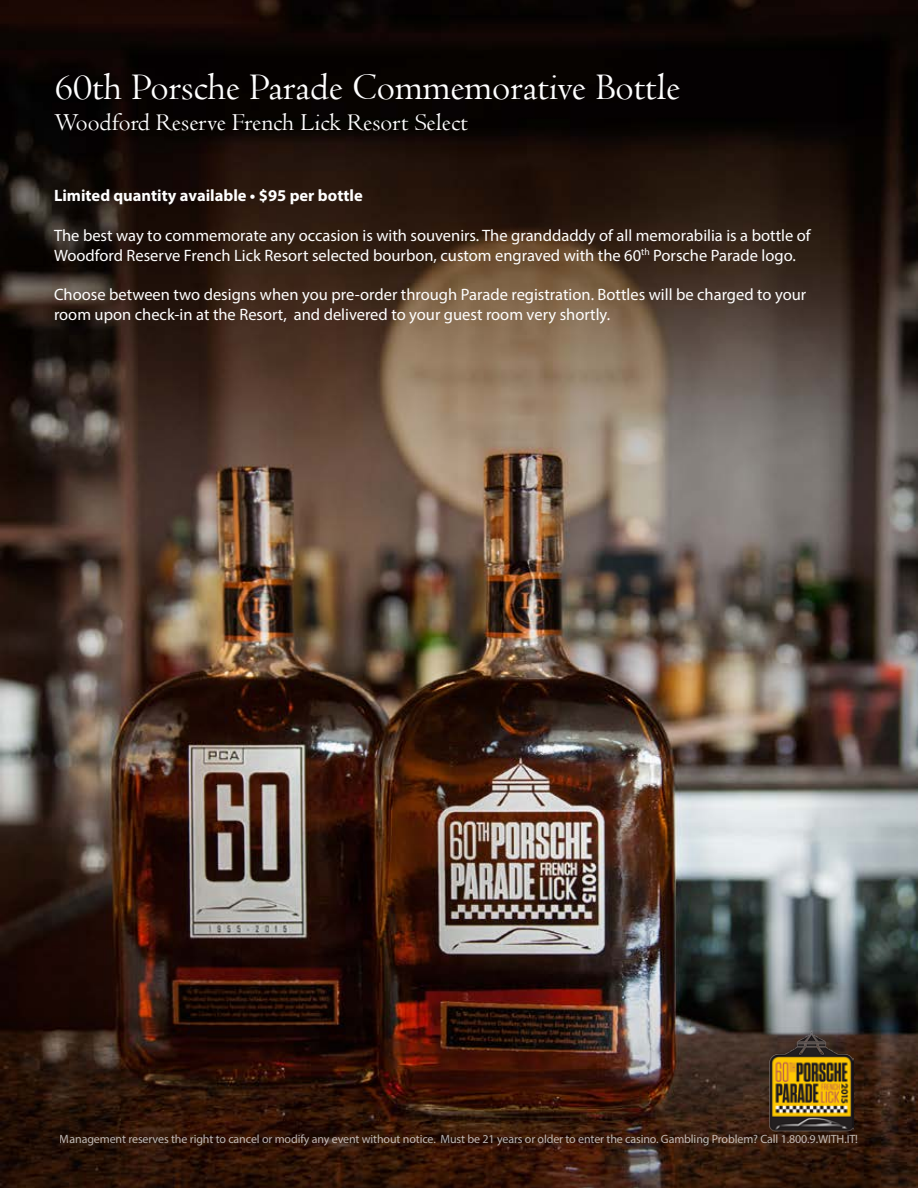
<style>
.page{position:relative;width:918px;height:1188px;background:#fff}
.page>*{position:absolute;margin:0;border:0;box-sizing:border-box;transform-origin:0 0}
.t1{font:39px "Centaur";color:#fff}
.t2{font:25.35px "Centaur";color:#fff}
.t3{font:16.5px/19.8px "Myriad Pro";color:#fff}
.t4{font:700 16.5px "Myriad Pro";color:#fff}
.t5{font:12px "Myriad Pro";letter-spacing:-.01em;color:#fff}
</style>
<div class="page">
<img style="left:0;top:0;width:918px;height:1188px">
<img style="left:770px;top:1030px;width:84px;height:101px">
<h1 class="t1" style="left:54px;top:64px;width:628px">60th Porsche Parade Commemorative Bottle</h1>
<h2 class="t2" style="left:54px;top:107px;width:416px">Woodford Reserve French Lick Resort Select</h2>
<p class="t4" style="left:54px;top:185px;width:310px">Limited quantity available • $95 per bottle</p>
<p class="t3" style="left:54px;top:225px;width:758px">The best way to commemorate any occasion is with souvenirs. The granddaddy of all memorabilia is a bottle of<br>Woodford Reserve French Lick Resort selected bourbon, custom engraved with the 60<sup>th</sup> Porsche Parade logo.</p>
<p class="t3" style="left:54px;top:284px;width:754px">Choose between two designs when you pre-order through Parade registration. Bottles will be charged to your room upon check-in at the Resort, and delivered to your guest room very shortly.</p>
<p class="t5" style="left:60px;top:1132px;width:800px">Management reserves the right to cancel or modify any event without notice. Must be 21 years or older to enter the casino. Gambling Problem? Call 1.800.9.WITH.IT!</p>
</div>
